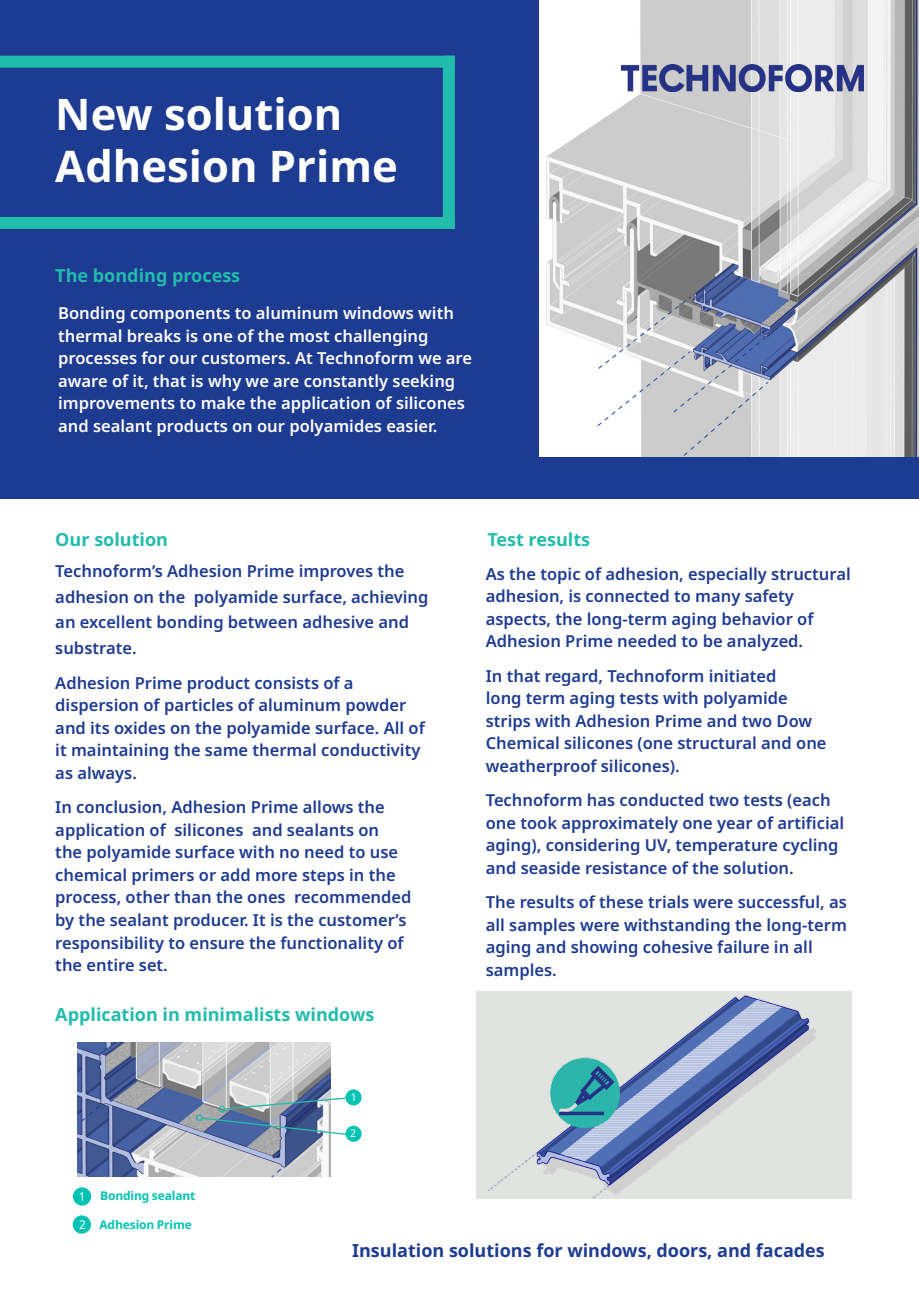
<style>
.page{position:relative;width:919px;height:1289px;background:#fff}
.page>*{position:absolute;margin:0;border:0;box-sizing:border-box;transform-origin:0 0}
.t1{font:700 43.5px "Noto Sans";color:#fff}
.t2{font:700 18px "Noto Sans";color:#22bcac}
.t3{font:700 18px "Noto Sans";color:#1e3b92}
.t4{font:600 16.5px/22.5px "Noto Sans";color:#1e3b92}
.t5{font:600 16.5px/22.5px "Noto Sans";color:#fff}
.Body_10pt_Regular_Bl{font:700 12px "Noto Sans";letter-spacing:-.01em;color:#00c3b4}
.Body_10pt_Regular_Wh{font:12px "Noto Sans";color:#fff}
.Body_10pt_Regular_Wh-2{font:10.5px "Noto Sans";color:#fff}
</style>
<div class="page">
<div style="left:0;top:0;width:918px;height:498px;background:#1e3b92"></div>
<div style="left:0;top:56px;width:455px;height:12px;background:#22bcac"></div>
<div style="left:0;top:217px;width:455px;height:12px;background:#22bcac"></div>
<div style="left:443px;top:56px;width:12px;height:169px;background:#22bcac"></div>
<div style="left:476px;top:991px;width:376px;height:207px;background:#e0e3e0"></div>
<img style="left:488px;top:995px;width:328px;height:203px">
<img style="left:539px;top:0;width:379px;height:457px">
<img style="left:77px;top:1042px;width:253px;height:134px">
<div style="left:345px;top:1089px;width:16px;height:16px;background:#00c3b4;border-radius:50%"></div>
<div style="left:345px;top:1125px;width:16px;height:16px;background:#00c3b4;border-radius:50%"></div>
<div style="left:73px;top:1187px;width:18px;height:18px;background:#00c3b4;border-radius:50%"></div>
<div style="left:73px;top:1215px;width:18px;height:18px;background:#00c3b4;border-radius:50%"></div>
<svg style="left:200px;top:1116px;width:148px;height:19px;background:#728bad"></svg>
<div style="left:196px;top:1114px;width:7px;height:7px;border:1px solid #22bcac;border-radius:50%"></div>
<svg style="left:223px;top:1096px;width:124px;height:14px"></svg>
<div style="left:218px;top:1105px;width:7px;height:7px;border:1px solid #22bcac;border-radius:50%"></div>
<img style="left:621px;top:64px;width:242px;height:27px">
<p class="t1" style="left:55px;top:89px;width:288px">New solution</p>
<p class="t1" style="left:55px;top:141px;width:344px">Adhesion Prime</p>
<p class="t2" style="left:55px;top:265px;width:186px">The bonding process</p>
<p class="t5" style="left:58px;top:302px;width:415px">Bonding components to aluminum windows with thermal breaks is one of the most challenging processes for our customers. At Technoform we are aware of it, that is why we are constantly seeking improvements to make the application of silicones and sealant products on our polyamides easier.</p>
<p class="t2" style="left:55px;top:529px;width:114px">Our solution</p>
<p class="t4" style="left:55px;top:558px;width:374px;line-height:25.5px">Technoform’s Adhesion Prime improves the adhesion on the polyamide surface, achieving an excellent bonding between adhesive and substrate.</p>
<p class="t4" style="left:55px;top:672px;width:371px">Adhesion Prime product consists of a dispersion of particles of aluminum powder and its oxides on the polyamide surface. All of it maintaining the same thermal conductivity as always.</p>
<p class="t4" style="left:55px;top:796px;width:357px">In conclusion, Adhesion Prime allows the application of silicones and sealants on<br>the polyamide surface with no need to use chemical primers or add more steps in the process, other than the ones recommended by the sealant producer. It is the customer’s responsibility to ensure the functionality of the entire set.</p>
<p class="t2" style="left:55px;top:1004px;width:320px">Application in minimalists windows</p>
<p class="Body_10pt_Regular_Wh" style="left:79px;top:1187px;width:8px">1</p>
<p class="Body_10pt_Regular_Wh" style="left:79px;top:1215px;width:8px">2</p>
<p class="Body_10pt_Regular_Bl" style="left:100px;top:1188px;width:97px">Bonding sealant</p>
<p class="Body_10pt_Regular_Bl" style="left:99px;top:1217px;width:94px">Adhesion Prime</p>
<p class="Body_10pt_Regular_Wh-2" style="left:351px;top:1090px;width:8px">1</p>
<p class="Body_10pt_Regular_Wh-2" style="left:350px;top:1126px;width:8px">2</p>
<p class="t2" style="left:487px;top:529px;width:104px">Test results</p>
<p class="t4" style="left:485px;top:562px;width:366px">As the topic of adhesion, especially structural adhesion, is connected to many safety aspects, the long-term aging behavior of Adhesion Prime needed to be analyzed.</p>
<p class="t4" style="left:485px;top:664px;width:342px">In that regard, Technoform initiated<br>long term aging tests with polyamide strips with Adhesion Prime and two Dow Chemical silicones (one structural and one weatherproof silicones).</p>
<p class="t4" style="left:485px;top:789px;width:360px">Technoform has conducted two tests (each one took approximately one year of artificial aging), considering UV, temperature cycling and seaside resistance of the solution.</p>
<p class="t4" style="left:485px;top:891px;width:363px">The results of these trials were successful, as all samples were withstanding the long-term aging and showing cohesive failure in all samples.</p>
<p class="t3" style="left:352px;top:1240px;width:474px">Insulation solutions for windows, doors, and facades</p>
</div>
